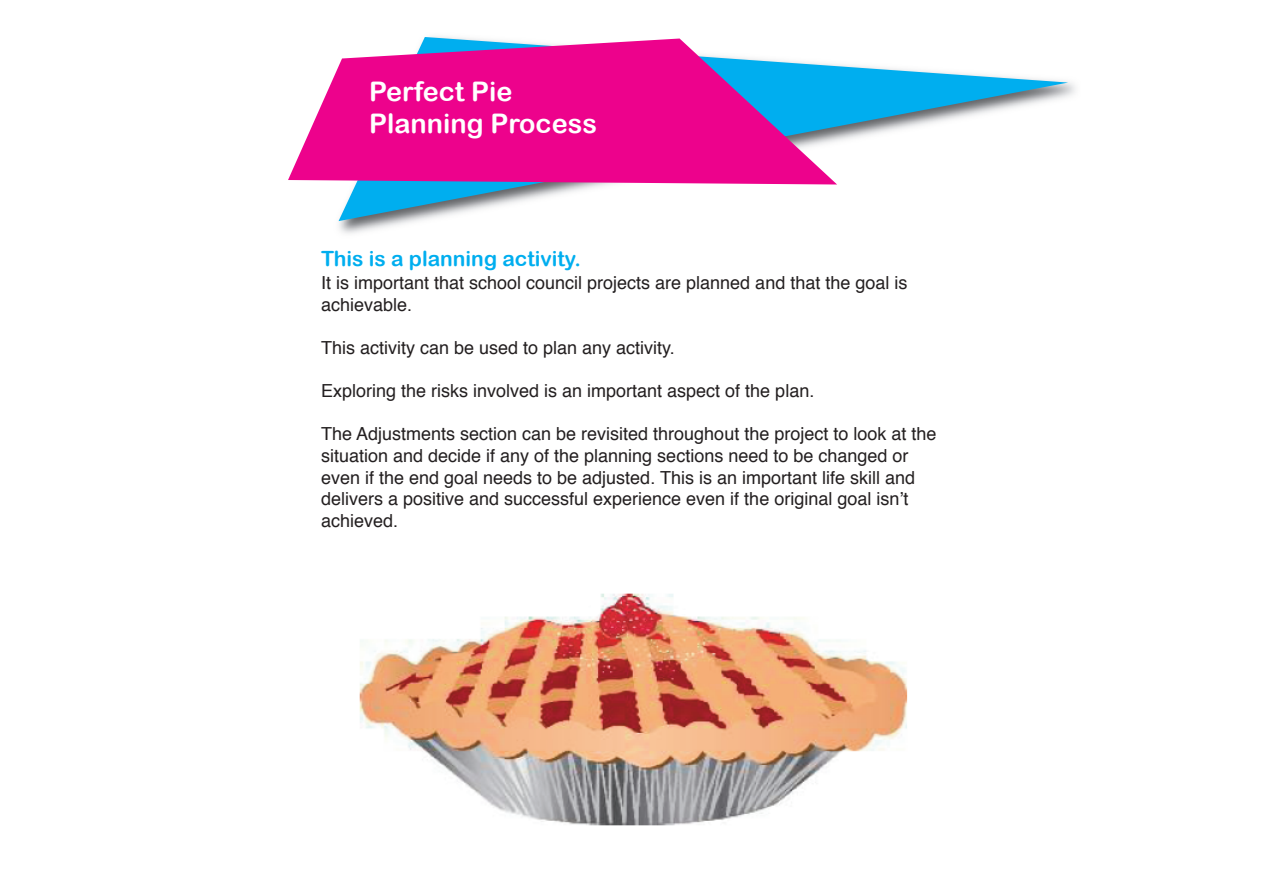
<style>
.page{position:relative;width:1263px;height:893px;background:#fff}
.page>*{position:absolute;margin:0;border:0;box-sizing:border-box;transform-origin:0 0}
.t1{font:27px/32.4px "Arial Rounded MT Bold";color:#fff}
.t2{font:21px "Arial Rounded MT Bold";color:#00aeef}
.t3{font:18px/21.6px "Helvetica";color:#231f20}
</style>
<div class="page">
<img style="left:359px;top:593px;width:549px;height:233px">
<img style="left:338px;top:36px;width:738px;height:198px">
<svg style="left:339px;top:37px;width:729px;height:184px"></svg>
<svg style="left:288px;top:39px;width:549px;height:146px;background:#d538a6"></svg>
<h1 class="t1" style="left:369px;top:75px;width:229px">Perfect Pie<br>Planning Process</h1>
<p class="t2" style="left:321px;top:246px;width:262px">This is a planning activity.</p>
<p class="t3" style="left:321px;top:274px;width:588px">It is important that school council projects are planned and that the goal is achievable.</p>
<p class="t3" style="left:321px;top:338px;width:355px">This activity can be used to plan any activity.</p>
<p class="t3" style="left:321px;top:382px;width:495px">Exploring the risks involved is an important aspect of the plan.</p>
<p class="t3" style="left:321px;top:425px;width:617px">The Adjustments section can be revisited throughout the project to look at the situation and decide if any of the planning sections need to be changed or even if the end goal needs to be adjusted. This is an important life skill and delivers a positive and successful experience even if the original goal isn’t achieved.</p>
</div>
